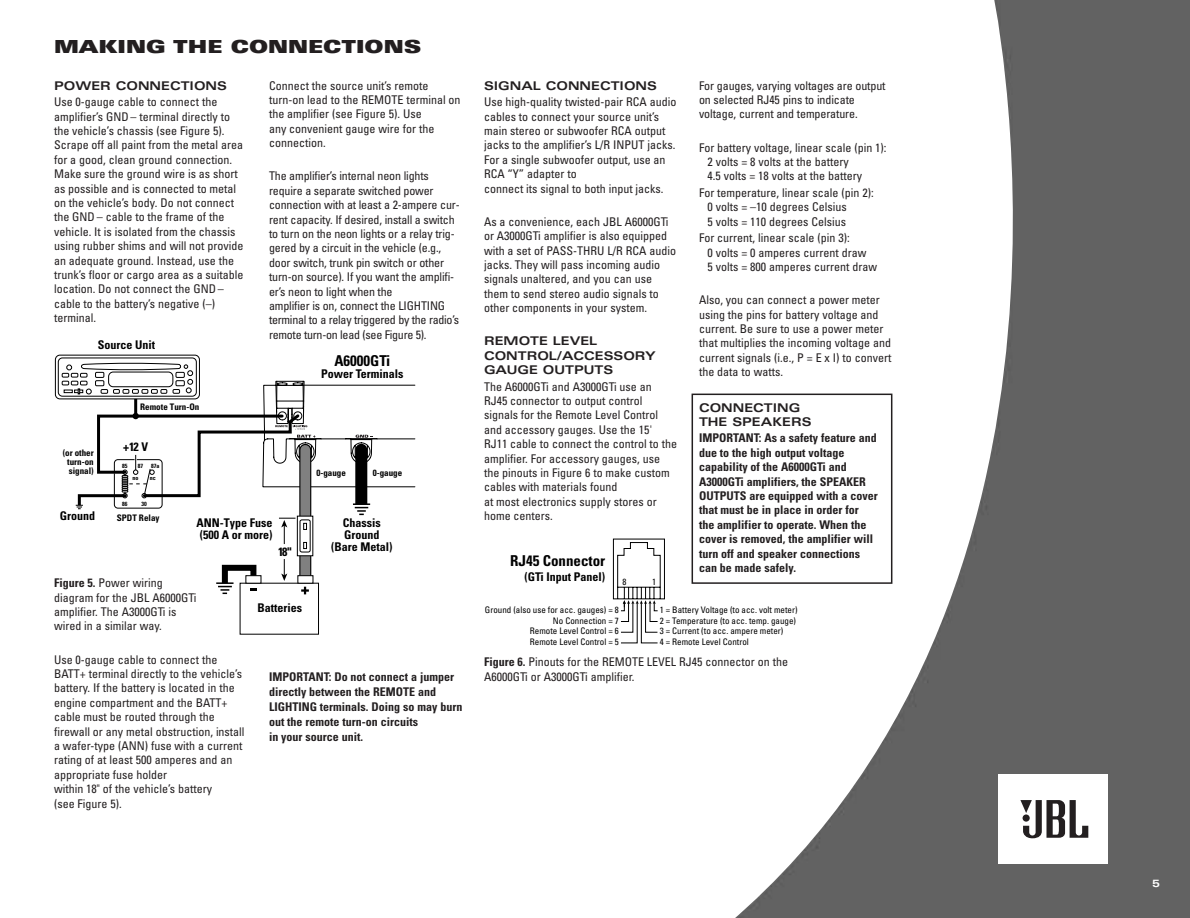
<style>
.page{position:relative;width:1190px;height:918px;background:#fff}
.page>*{position:absolute;margin:0;border:0;box-sizing:border-box;transform-origin:0 0}
.t1{font:900 expanded 18px "Univers";color:#231f20}
.t2{font:700 condensed 15px "Univers";color:#000}
.t3{font:condensed 12px/14.4px "Univers";color:#231f20}
.t4{font:700 condensed 12px/14.4px "Univers";color:#231f20}
.t5{font:700 condensed 12px/12px "Univers";color:#000;text-align:center}
.t6{font:700 expanded 12px/14.4px "Univers";color:#231f20}
.t7{font:700 expanded 10.5px "Univers";color:#fff}
.t8{font:condensed 9px/10.6px "Univers";color:#000;text-align:justify}
.t9{font:700 condensed 9px/9px "Univers";color:#000;text-align:justify}
.t10{font:700 condensed 6px "Univers";color:#000}
.s1{font-weight:700}
</style>
<div class="page">
<img style="left:724px;top:0;width:465px;height:918px">
<div style="left:998px;top:774px;width:109px;height:90px;background:#fff"></div>
<svg style="left:1020px;top:800px;width:68px;height:38px"></svg>
<div style="left:54px;top:40px;width:742px;height:17px;background:#fff"></div>
<svg style="left:299px;top:556px;width:12px;height:19px"></svg>
<div style="left:300px;top:538px;width:10px;height:41px;background:#808080"></div>
<div style="left:297px;top:575px;width:16px;height:9px;background:#fff;border:1px solid #000"></div>
<svg style="left:259px;top:575px;width:2px;height:9px"></svg>
<svg style="left:301px;top:587px;width:8px;height:7px"></svg>
<svg style="left:216px;top:564px;width:43px;height:30px"></svg>
<svg style="left:55px;top:355px;width:145px;height:44px"></svg>
<div style="left:58px;top:358px;width:139px;height:39px;background:#fff;border:1px solid #000;border-radius:4px"></div>
<svg style="left:297px;top:549px;width:16px;height:7px"></svg>
<svg style="left:300px;top:520px;width:10px;height:32px"></svg>
<svg style="left:281px;top:559px;width:6px;height:22px"></svg>
<svg style="left:62px;top:363px;width:353px;height:186px"></svg>
<svg style="left:613px;top:539px;width:52px;height:105px"></svg>
<div style="left:691px;top:394px;width:201px;height:190px;border:2px solid #231f20"></div>
<h1 class="t1" style="left:54px;top:40px;width:369px">MAKING THE CONNECTIONS</h1>
<p class="t6" style="left:54px;top:79px;width:174px">POWER CONNECTIONS</p>
<p class="t3" style="left:54px;top:96px;width:191px">Use 0-gauge cable to connect the amplifier’s GND – terminal directly to the vehicle’s chassis (see Figure 5).<br>Scrape off all paint from the metal area for a good, clean ground connection.<br>Make sure the ground wire is as short as possible and is connected to metal on the vehicle’s body. Do not connect the GND – cable to the frame of the vehicle. It is isolated from the chassis using rubber shims and will not provide an adequate ground. Instead, use the trunk’s floor or cargo area as a suitable location. Do not connect the GND – cable to the battery’s negative (–) terminal.</p>
<p class="t3" style="left:269px;top:79px;width:193px">Connect the source unit’s remote turn-on lead to the REMOTE terminal on the amplifier (see Figure 5). Use<br>any convenient gauge wire for the connection.</p>
<p class="t3" style="left:269px;top:170px;width:192px">The amplifier’s internal neon lights require a separate switched power connection with at least a 2-ampere cur&shy;rent capacity. If desired, install a switch to turn on the neon lights or a relay trig&shy;gered by a circuit in the vehicle (e.g., door switch, trunk pin switch or other turn-on source). If you want the amplifi&shy;er’s neon to light when the<br>amplifier is on, connect the LIGHTING terminal to a relay triggered by the radio’s remote turn-on lead (see Figure 5).</p>
<p class="t5" style="left:98px;top:340px;width:59px">Source Unit</p>
<p class="t9" style="left:67px;top:449px;width:28px;text-indent:-4px">(or other turn-on signal)</p>
<p class="t5" style="left:60px;top:511px;width:37px">Ground</p>
<p class="t9" style="left:140px;top:403px;width:60px">Remote Turn-On</p>
<p class="t5" style="left:123px;top:442px;width:27px">+12 V</p>
<p class="t10" style="left:122px;top:464px;width:7px">85</p>
<p class="t10" style="left:138px;top:464px;width:7px">87</p>
<p class="t10" style="left:151px;top:464px;width:10px">87a</p>
<p class="t10" style="left:133px;top:475px;width:8px">no</p>
<p class="t10" style="left:150px;top:475px;width:8px">nc</p>
<p class="t10" style="left:122px;top:502px;width:7px">86</p>
<p class="t10" style="left:141px;top:502px;width:7px">30</p>
<p class="t9" style="left:117px;top:514px;width:44px">SPDT Relay</p>
<p class="t5" style="left:196px;top:518px;width:77px;text-align:left">ANN-Type Fuse (500 A or more)</p>
<p class="t5" style="left:278px;top:547px;width:15px">18"</p>
<p class="t2" style="left:334px;top:355px;width:57px">A6000GTi</p>
<p class="t5" style="left:321px;top:369px;width:84px">Power Terminals</p>
<p class="t9" style="left:316px;top:470px;width:31px">0-gauge</p>
<p class="t9" style="left:373px;top:470px;width:31px">0-gauge</p>
<p class="t5" style="left:331px;top:518px;width:63px">Chassis<br>Ground (Bare Metal)</p>
<p class="t3" style="left:54px;top:577px;width:144px"><span class="s1">Figure 5.</span> Power wiring diagram for the JBL A6000GTi amplifier. The A3000GTi is wired in a similar way.</p>
<p class="t3" style="left:54px;top:653px;width:192px">Use 0-gauge cable to connect the BATT+ terminal directly to the vehicle’s battery. If the battery is located in the engine compartment and the BATT+ cable must be routed through the firewall or any metal obstruction, install a wafer-type (ANN) fuse with a current rating of at least 500 amperes and an appropriate fuse holder<br>within 18" of the vehicle’s battery<br>(see Figure 5).</p>
<p class="t5" style="left:257px;top:603px;width:46px">Batteries</p>
<p class="t4" style="left:269px;top:670px;width:195px;line-height:15px">IMPORTANT: Do not connect a jumper directly between the REMOTE and<br>LIGHTING terminals. Doing so may burn out the remote turn-on circuits<br>in your source unit.</p>
<p class="t6" style="left:484px;top:79px;width:174px">SIGNAL CONNECTIONS</p>
<p class="t3" style="left:484px;top:96px;width:194px">Use high-quality twisted-pair RCA audio cables to connect your source unit’s main stereo or subwoofer RCA output jacks to the amplifier’s L/R INPUT jacks.<br>For a single subwoofer output, use an RCA “Y” adapter to<br>connect its signal to both input jacks.</p>
<p class="t3" style="left:484px;top:215px;width:193px">As a convenience, each JBL A6000GTi or A3000GTi amplifier is also equipped with a set of PASS-THRU L/R RCA audio jacks. They will pass incoming audio signals unaltered, and you can use them to send stereo audio signals to other components in your system.</p>
<p class="t6" style="left:484px;top:335px;width:173px">REMOTE LEVEL<br>CONTROL/ACCESSORY<br>GAUGE OUTPUTS</p>
<p class="t3" style="left:484px;top:380px;width:195px">The A6000GTi and A3000GTi use an<br>RJ45 connector to output control signals for the Remote Level Control and accessory gauges. Use the 15'<br>RJ11 cable to connect the control to the amplifier. For accessory gauges, use the pinouts in Figure 6 to make custom cables with materials found<br>at most electronics supply stores or home centers.</p>
<p class="t2" style="left:510px;top:556px;width:96px">RJ45 Connector</p>
<p class="t5" style="left:524px;top:572px;width:82px">(GTi Input Panel)</p>
<p class="t8" style="left:622px;top:577px;width:5px">8</p>
<p class="t8" style="left:652px;top:577px;width:5px">1</p>
<p class="t3" style="left:699px;top:79px;width:188px">For gauges, varying voltages are output on selected RJ45 pins to indicate voltage, current and temperature.</p>
<p class="t3" style="left:707px;top:141px;width:181px;text-indent:-8px">For battery voltage, linear scale (pin 1):<br>2 volts = 8 volts at the battery<br>4.5 volts = 18 volts at the battery</p>
<p class="t3" style="left:707px;top:187px;width:168px;text-indent:-8px">For temperature, linear scale (pin 2):<br>0 volts = –10 degrees Celsius<br>5 volts = 110 degrees Celsius</p>
<p class="t3" style="left:707px;top:232px;width:171px;text-indent:-8px">For current, linear scale (pin 3):<br>0 volts = 0 amperes current draw<br>5 volts = 800 amperes current draw</p>
<p class="t3" style="left:699px;top:294px;width:194px">Also, you can connect a power meter using the pins for battery voltage and current. Be sure to use a power meter that multiplies the incoming voltage and current signals (i.e., P = E x I) to convert the data to watts.</p>
<p class="t6" style="left:699px;top:401px;width:114px">CONNECTING<br>THE SPEAKERS</p>
<p class="t4" style="left:699px;top:432px;width:180px">IMPORTANT: As a safety feature and due to the high output voltage capability of the A6000GTi and<br>A3000GTi amplifiers, the SPEAKER<br>OUTPUTS are equipped with a cover that must be in place in order for<br>the amplifier to operate. When the cover is removed, the amplifier will turn off and speaker connections can be made safely.</p>
<p class="t8" style="left:485px;top:605px;width:135px">Ground (also use for acc. gauges) = 8</p>
<p class="t8" style="left:530px;top:616px;width:90px;text-indent:23px">No Connection = 7<br>Remote Level Control = 6<br>Remote Level Control = 5</p>
<p class="t8" style="left:660px;top:605px;width:139px">1 = Battery Voltage (to acc. volt meter)</p>
<p class="t8" style="left:660px;top:616px;width:138px">2 = Temperature (to acc. temp. gauge)</p>
<p class="t8" style="left:660px;top:627px;width:125px">3 = Current (to acc. ampere meter)</p>
<p class="t8" style="left:660px;top:637px;width:90px">4 = Remote Level Control</p>
<p class="t3" style="left:484px;top:656px;width:305px"><span class="s1">Figure 6.</span> Pinouts for the REMOTE LEVEL RJ45 connector on the<br>A6000GTi or A3000GTi amplifier.</p>
<p class="t7" style="left:1152px;top:880px;width:9px">5</p>
</div>
